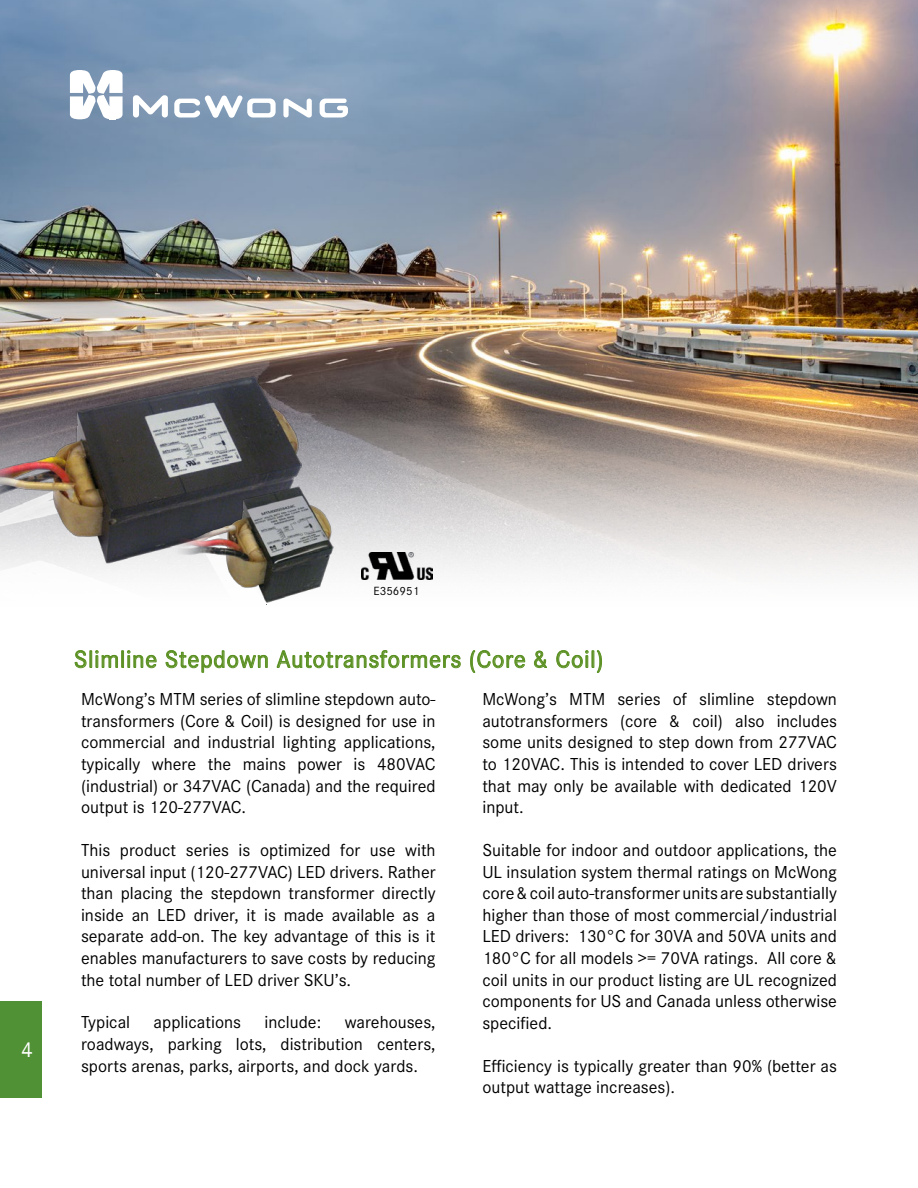
<style>
.page{position:relative;width:918px;height:1188px;background:#fff}
.page>*{position:absolute;margin:0;border:0;box-sizing:border-box;transform-origin:0 0}
.t1{font:24.75px "Corporate S";letter-spacing:.025em;color:#5b9022}
.t2{font:21px "Corporate SBQ";color:#fff}
.t3{font:18px/21.6px "Corporate S";color:#000;text-align:justify}
.t4{font:12.3px "Corporate S";color:#000}
</style>
<div class="page">
<img style="left:0;top:0;width:918px;height:580px">
<svg style="left:75px;top:650px;width:43px;height:18px"></svg>
<div style="left:121px;top:651px;width:3px;height:17px;border:1px solid #5b9022"></div>
<svg style="left:127px;top:650px;width:30px;height:18px"></svg>
<svg style="left:166px;top:650px;width:102px;height:23px"></svg>
<svg style="left:276px;top:650px;width:185px;height:19px"></svg>
<svg style="left:470px;top:650px;width:55px;height:23px"></svg>
<svg style="left:534px;top:651px;width:13px;height:17px"></svg>
<svg style="left:556px;top:650px;width:46px;height:23px"></svg>
<svg style="left:133px;top:95px;width:35px;height:23px"></svg>
<svg style="left:174px;top:96px;width:102px;height:22px"></svg>
<svg style="left:283px;top:99px;width:29px;height:19px"></svg>
<svg style="left:320px;top:99px;width:28px;height:19px"></svg>
<svg style="left:70px;top:70px;width:53px;height:50px"></svg>
<img style="left:0;top:376px;width:302px;height:188px">
<img style="left:171px;top:487px;width:162px;height:116px">
<img style="left:362px;top:552px;width:70px;height:27px">
<div style="left:0;top:1001px;width:42px;height:97px;background:#519136"></div>
<p class="t2" style="left:21px;top:1037px;width:13px">4</p>
<p class="t4" style="left:374px;top:584px;width:47px">E356951</p>
<h1 class="t1" style="left:74px;top:645px;width:531px">Slimline Stepdown Autotransformers (Core &amp; Coil)</h1>
<p class="t3" style="left:81px;top:688px;width:356px">McWong’s MTM series of slimline stepdown auto&shy;transformers (Core &amp; Coil) is designed for use in commercial and industrial lighting applications, typically where the mains power is 480VAC (industrial) or 347VAC (Canada) and the required output is 120-277VAC.</p>
<p class="t3" style="left:81px;top:839px;width:356px">This product series is optimized for use with universal input (120-277VAC) LED drivers. Rather than placing the stepdown transformer directly inside an LED driver, it is made available as a separate add-on. The key advantage of this is it enables manufacturers to save costs by reducing the total number of LED driver SKU’s.</p>
<p class="t3" style="left:81px;top:1012px;width:51px">Typical</p>
<p class="t3" style="left:154px;top:1012px;width:89px">applications</p>
<p class="t3" style="left:264px;top:1012px;width:58px">include:</p>
<p class="t3" style="left:81px;top:1012px;width:356px;text-indent:264px">warehouses, roadways, parking lots, distribution centers, sports arenas, parks, airports, and dock yards.</p>
<p class="t3" style="left:482px;top:688px;width:356px">McWong’s MTM series of slimline stepdown autotransformers (core &amp; coil) also includes some units designed to step down from 277VAC to 120VAC. This is intended to cover LED drivers that may only be available with dedicated 120V input.</p>
<p class="t3" style="left:482px;top:839px;width:356px">Suitable for indoor and outdoor applications, the UL insulation system thermal ratings on McWong core &amp; coil auto-transformer units are substantially higher than those of most commercial/industrial LED drivers: 130°C for 30VA and 50VA units and 180°C for all models &gt;= 70VA ratings. All core &amp; coil units in our product listing are UL recognized components for US and Canada unless otherwise specified.</p>
<p class="t3" style="left:482px;top:1055px;width:356px">Efficiency is typically greater than 90% (better as output wattage increases).</p>
</div>
